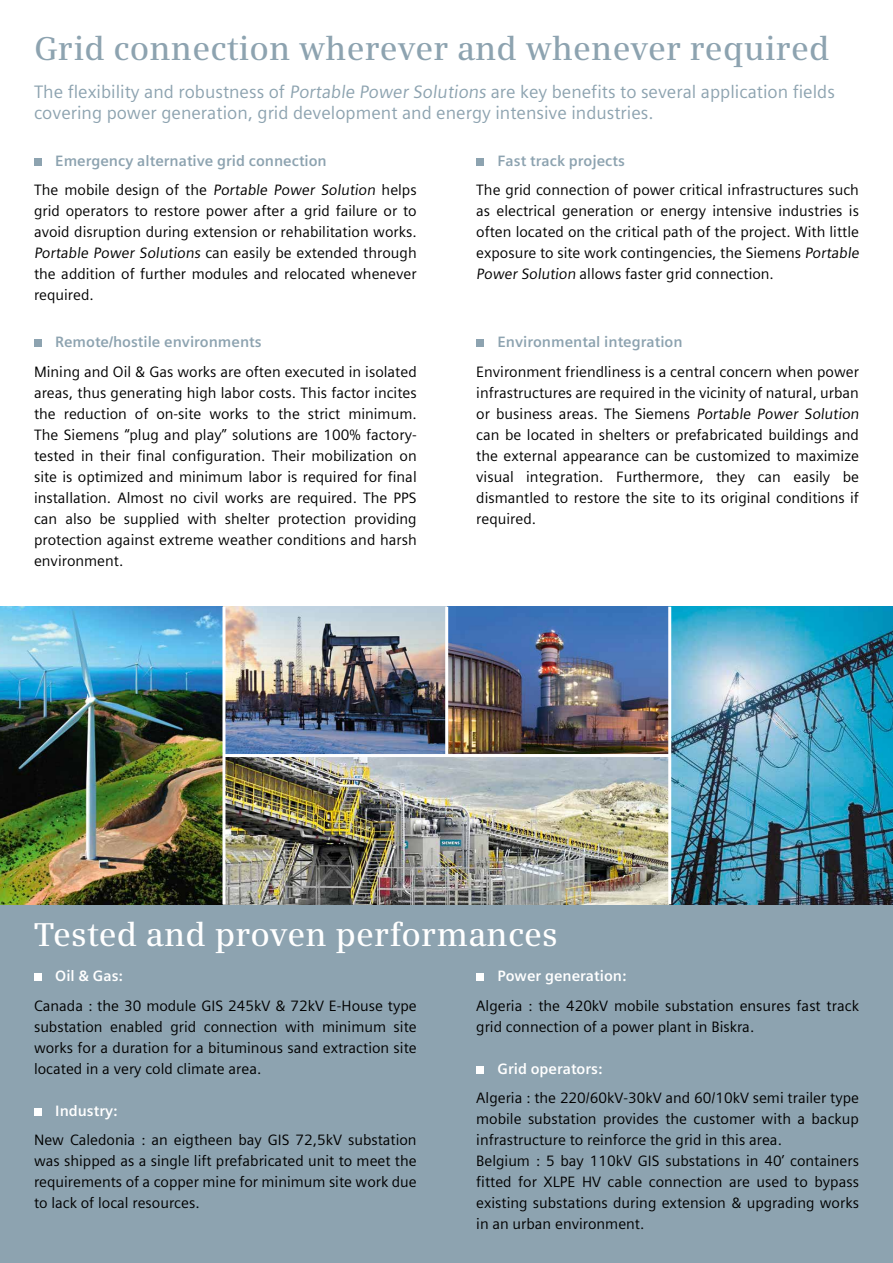
<style>
.page{position:relative;width:893px;height:1263px;background:#fff}
.page>*{position:absolute;margin:0;border:0;box-sizing:border-box;transform-origin:0 0}
.t1{font:600 33px "Siemens Serif";letter-spacing:.005em;color:#8da3b0}
.t2{font:600 33px "Siemens Serif";letter-spacing:.005em;color:#fff}
.t3{font:18px/21.6px "Siemens Sans";color:#8da3b0}
.t4{font:15px/21px "Siemens Sans";color:#000;text-align:justify}
.t5{font:700 15px "Siemens Sans";color:#8da3b0}
.t6{font:700 15px "Siemens Sans";color:#fff}
</style>
<div class="page">
<div style="left:34px;top:158px;width:8px;height:8px;background:#8da3b0"></div>
<div style="left:476px;top:158px;width:8px;height:8px;background:#8da3b0"></div>
<div style="left:34px;top:340px;width:8px;height:7px;background:#8da3b0"></div>
<div style="left:476px;top:340px;width:8px;height:7px;background:#8da3b0"></div>
<div style="left:0;top:607px;width:893px;height:656px;background:#8da3b0"></div>
<img style="left:0;top:607px;width:222px;height:297px">
<img style="left:225px;top:757px;width:443px;height:147px">
<img style="left:448px;top:607px;width:220px;height:147px">
<img style="left:225px;top:607px;width:220px;height:147px">
<img style="left:671px;top:607px;width:222px;height:297px">
<div style="left:34px;top:973px;width:8px;height:8px;background:#fff"></div>
<div style="left:34px;top:1108px;width:8px;height:7px;background:#fff"></div>
<div style="left:476px;top:973px;width:8px;height:8px;background:#fff"></div>
<div style="left:476px;top:1066px;width:8px;height:7px;background:#fff"></div>
<hr style="left:224px;top:754px;width:445px;height:3px;background:#fff">
<hr style="left:222px;top:607px;width:3px;height:297px;background:#fff">
<hr style="left:668px;top:607px;width:3px;height:297px;background:#fff">
<hr style="left:445px;top:607px;width:3px;height:148px;background:#fff">
<h1 class="t1" style="left:34px;top:29px;width:797px">Grid connection wherever and whenever required</h1>
<p class="t3" style="left:34px;top:81px;width:802px">The flexibility and robustness of Portable Power Solutions are key benefits to several application fields covering power generation, grid development and energy intensive industries.</p>
<p class="t5" style="left:55px;top:152px;width:273px">Emergency alternative grid connection</p>
<p class="t4" style="left:34px;top:180px;width:384px">The mobile design of the Portable Power Solution helps grid operators to restore power after a grid failure or to avoid disruption during extension or rehabilitation works.<br>Portable Power Solutions can easily be extended through the addition of further modules and relocated whenever required.</p>
<p class="t5" style="left:55px;top:334px;width:208px">Remote/hostile environments</p>
<p class="t4" style="left:34px;top:361px;width:384px">Mining and Oil &amp; Gas works are often executed in isolated areas, thus generating high labor costs. This factor incites the reduction of on-site works to the strict minimum.<br>The Siemens “plug and play” solutions are 100% factory&shy;tested in their final configuration. Their mobilization on site is optimized and minimum labor is required for final installation. Almost no civil works are required. The PPS can also be supplied with shelter protection providing protection against extreme weather conditions and harsh environment.</p>
<p class="t5" style="left:497px;top:152px;width:129px">Fast track projects</p>
<p class="t4" style="left:476px;top:180px;width:386px;text-align:left">The grid connection of power critical infrastructures such as electrical generation or energy intensive industries is often located on the critical path of the project. With little exposure to site work contingencies, the Siemens Portable Power Solution allows faster grid connection.</p>
<p class="t5" style="left:497px;top:334px;width:187px">Environmental integration</p>
<p class="t4" style="left:476px;top:361px;width:386px;text-align:left">Environment friendliness is a central concern when power infrastructures are required in the vicinity of natural, urban or business areas. The Siemens Portable Power Solution can be located in shelters or prefabricated buildings and the external appearance can be customized to maximize visual integration. Furthermore, they can easily be dismantled to restore the site to its original conditions if required.</p>
<h1 class="t2" style="left:34px;top:915px;width:525px">Tested and proven performances</h1>
<p class="t6" style="left:55px;top:967px;width:69px">Oil &amp; Gas:</p>
<p class="t4" style="left:34px;top:995px;width:384px">Canada : the 30 module GIS 245kV &amp; 72kV E-House type substation enabled grid connection with minimum site works for a duration for a bituminous sand extraction site located in a very cold climate area.</p>
<p class="t6" style="left:55px;top:1102px;width:64px">Industry:</p>
<p class="t4" style="left:34px;top:1129px;width:384px">New Caledonia : an eigtheen bay GIS 72,5kV substation was shipped as a single lift prefabricated unit to meet the requirements of a copper mine for minimum site work due to lack of local resources.</p>
<p class="t6" style="left:497px;top:967px;width:130px">Power generation:</p>
<p class="t4" style="left:476px;top:995px;width:384px">Algeria : the 420kV mobile substation ensures fast track grid connection of a power plant in Biskra.</p>
<p class="t6" style="left:497px;top:1060px;width:106px">Grid operators:</p>
<p class="t4" style="left:476px;top:1087px;width:384px;text-align:left">Algeria : the 220/60kV-30kV and 60/10kV semi trailer type mobile substation provides the customer with a backup infrastructure to reinforce the grid in this area.<br>Belgium : 5 bay 110kV GIS substations in 40’ containers fitted for XLPE HV cable connection are used to bypass existing substations during extension &amp; upgrading works in an urban environment.</p>
</div>
